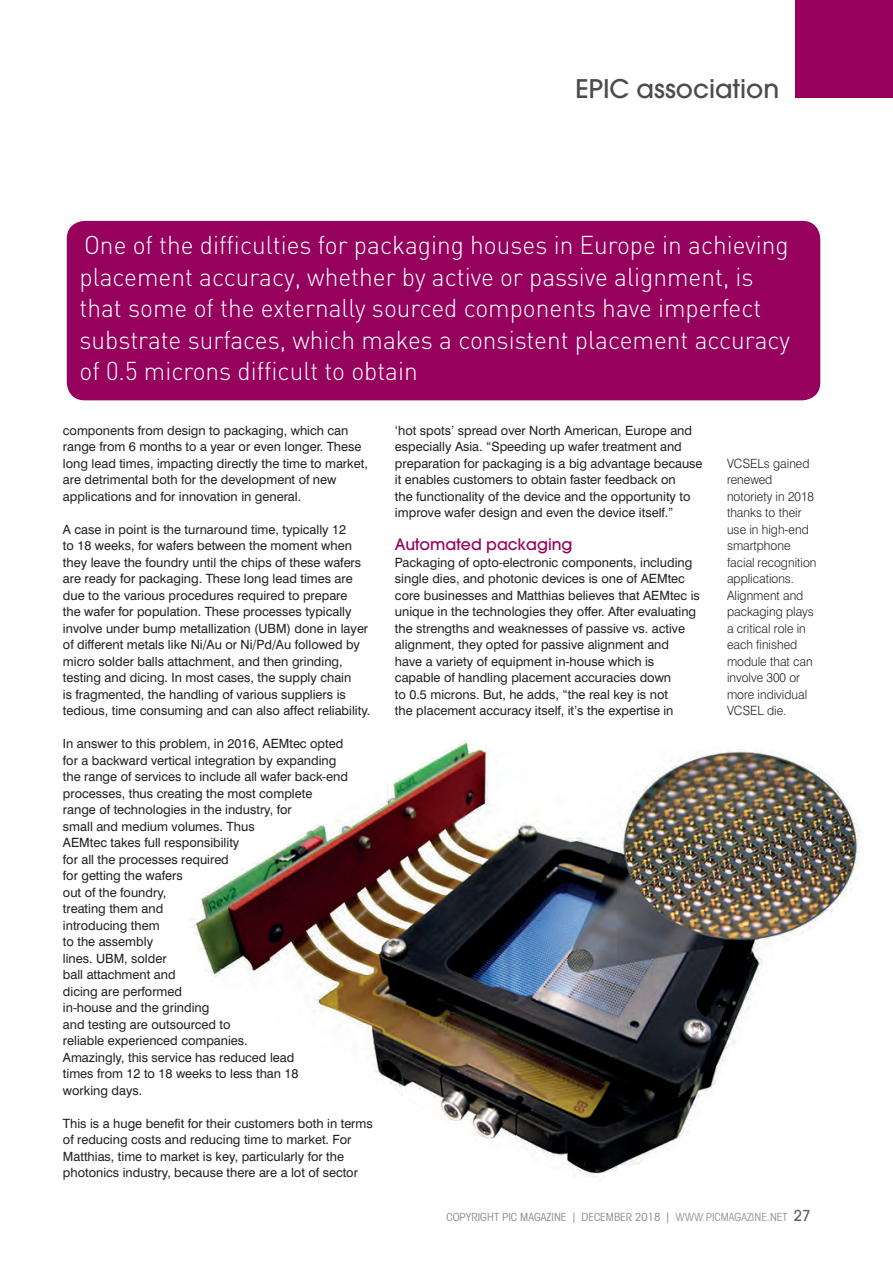
<style>
.page{position:relative;width:893px;height:1263px;background:#fff}
.page>*{position:absolute;margin:0;border:0;box-sizing:border-box;transform-origin:0 0}
.t1{font:300 25.5px/31.5px "DIN";color:#fff;scale:.96 1}
.t2{font:500 25.5px "Avant Garde";color:#4b4c4d}
.t3{font:500 15.75px "Avant Garde";color:#97015e}
.t4{font:12.75px/16.5px "Swiss 721 BT";color:#231f20}
.t5{font:300 12.75px/16.5px "Swiss 721 BT";color:#231f20;scale:.96 1}
.t6{font:condensed 11.25px "Avant Garde";color:#8a8c8f}
.s1{font-size:14.4px}
.s2{color:#949699}
.s3{font-weight:500;font-stretch:normal;font-size:15px;color:#636366}
</style>
<div class="page">
<div style="left:795px;top:0;width:98px;height:98px;background:#97015e"></div>
<img style="left:190px;top:740px;width:670px;height:437px">
<div style="left:67px;top:221px;width:753px;height:179px;background:#97015e;border-radius:18px"></div>
<h1 class="t2" style="left:575px;top:73px;width:205px">EPIC association</h1>
<p class="t1" style="left:80px;top:229px;width:742px">One of the difficulties for packaging houses in Europe in achieving placement accuracy, whether by active or passive alignment, is that some of the externally sourced components have imperfect substrate surfaces, which makes a consistent placement accuracy of 0.5 microns difficult to obtain</p>
<p class="t4" style="left:63px;top:422px;width:306px">components from design to packaging, which can range from 6 months to a year or even longer. These long lead times, impacting directly the time to market, are detrimental both for the development of new applications and for innovation in general.</p>
<p class="t4" style="left:63px;top:521px;width:309px">A case in point is the turnaround time, typically 12<br>to 18 weeks, for wafers between the moment when they leave the foundry until the chips of these wafers are ready for packaging. These long lead times are due to the various procedures required to prepare<br>the wafer for population. These processes typically involve under bump metallization (UBM) done in layer of different metals like Ni/Au or Ni/Pd/Au followed by micro solder balls attachment, and then grinding, testing and dicing. In most cases, the supply chain<br>is fragmented, the handling of various suppliers is tedious, time consuming and can also affect reliability.</p>
<p class="t4" style="left:63px;top:735px;width:286px">In answer to this problem, in 2016, AEMtec opted for a backward vertical integration by expanding the range of services to include all wafer back-end processes, thus creating the most complete range of technologies in the industry, for<br>small and medium volumes. Thus<br>AEMtec takes full responsibility<br>for all the processes required<br>for getting the wafers<br>out of the foundry,<br>treating them and<br>introducing them<br>to the assembly<br>lines. UBM, solder<br>ball attachment and<br>dicing are performed<br>in-house and the grinding<br>and testing are outsourced to<br>reliable experienced companies.<br>Amazingly, this service has reduced lead<br>times from 12 to 18 weeks to less than 18<br>working days.</p>
<p class="t4" style="left:63px;top:1115px;width:311px">This is a huge benefit for their customers both in terms of reducing costs and reducing time to market. For Matthias, time to market is key, particularly for the photonics industry, because there are a lot of sector</p>
<p class="t4" style="left:395px;top:422px;width:309px">‘hot spots’ spread over North American, Europe and especially Asia. “Speeding up wafer treatment and preparation for packaging is a big advantage because it enables customers to obtain faster feedback on<br>the functionality of the device and the opportunity to improve wafer design and even the device itself.”</p>
<p class="t3" style="left:395px;top:535px;width:179px">Automated packaging</p>
<p class="t4" style="left:395px;top:554px;width:306px">Packaging of opto-electronic components, including single dies, and photonic devices is one of AEMtec core businesses and Matthias believes that AEMtec is unique in the technologies they offer. After evaluating the strengths and weaknesses of passive vs. active alignment, they opted for passive alignment and<br>have a variety of equipment in-house which is capable of handling placement accuracies down<br>to 0.5 microns. But, he adds, “the real key is not<br>the placement accuracy itself, it’s the expertise in</p>
<p class="t5" style="left:727px;top:455px;width:95px">VCSELs gained renewed notoriety in 2018 thanks to their use in high-end smartphone facial recognition applications.<br>Alignment and packaging plays a critical role in each finished module that can involve 300 or more individual<br>VCSEL die.</p>
<p class="t6" style="left:446px;top:1210px;width:365px">COPYRIGHT PIC MAGAZINE <span class="s1">l</span> DECEMBER 2018 <span class="s1">l</span> <span class="s2">WWW.PICMAGAZINE.NET</span> <span class="s3">27</span></p>
</div>
